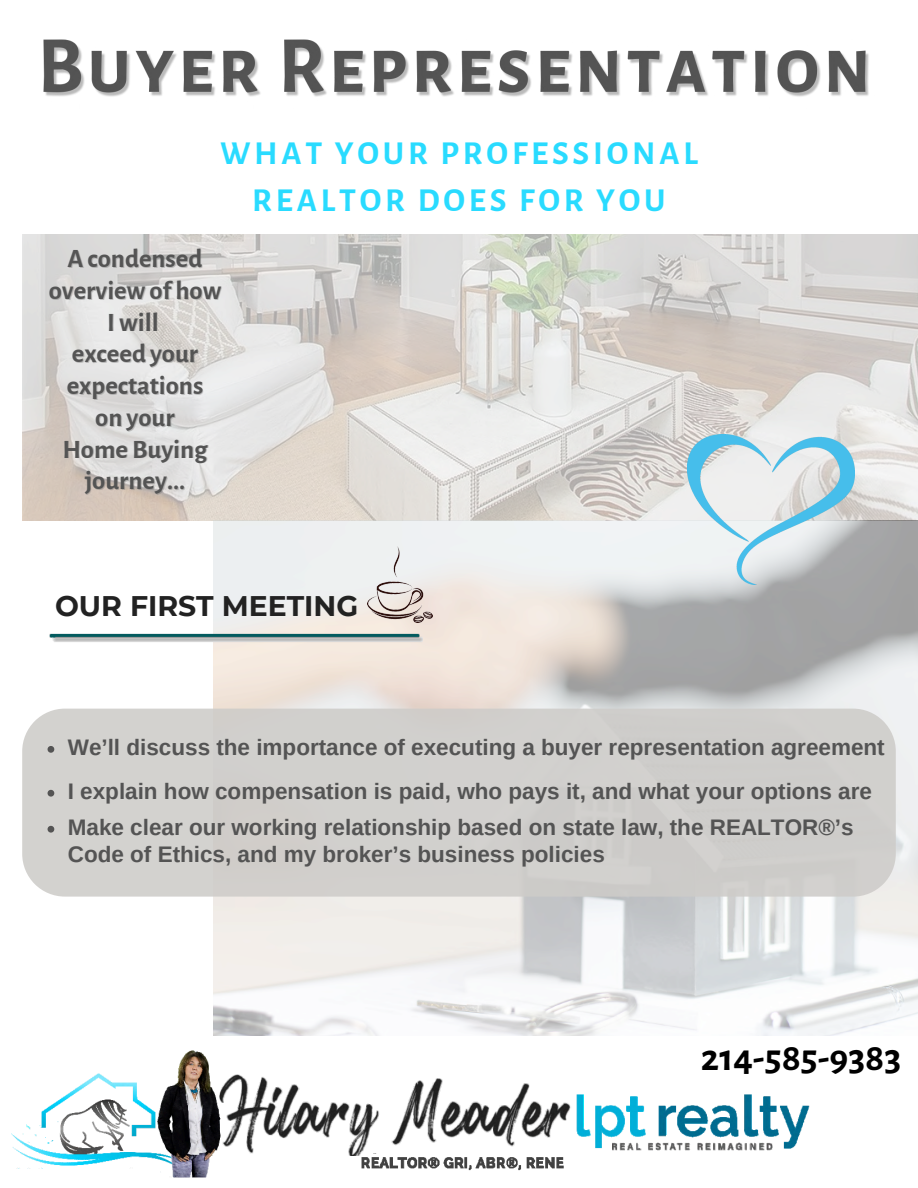
<style>
.page{position:relative;width:918px;height:1188px;background:#fff}
.page>*{position:absolute;margin:0;border:0;box-sizing:border-box;transform-origin:0 0}
.t1{font:700 39px "Alegreya Sans";color:#000}
.t2{font:700 33.6px/47px "Alegreya Sans";letter-spacing:.11em;color:#29dbff;text-align:center}
.t3{font:700 28.35px "Montserrat";color:#222}
.t4{font:700 26.55px/31.8px "Alegreya Sans";color:#545454;text-align:center}
.t5{font:700 22.5px/27px "Arimo";color:#545454}
</style>
<div class="page">
<img style="left:22px;top:234px;width:896px;height:287px">
<img style="left:214px;top:521px;width:704px;height:515px">
<div style="left:22px;top:709px;width:874px;height:188px;background:#d1d0cd"></div>
<svg style="left:48px;top:746px;width:6px;height:7px"></svg>
<svg style="left:48px;top:790px;width:6px;height:7px"></svg>
<svg style="left:48px;top:826px;width:6px;height:7px"></svg>
<img style="left:49px;top:623px;width:373px;height:25px">
<img style="left:367px;top:546px;width:65px;height:77px">
<img style="left:688px;top:434px;width:166px;height:151px">
<img style="left:43px;top:39px;width:826px;height:58px">
<img style="left:11px;top:1050px;width:799px;height:128px">
<p class="t2" style="left:220px;top:131px;width:479px">WHAT YOUR PROFESSIONAL<br>REALTOR DOES FOR YOU</p>
<p class="t4" style="left:68px;top:243px;width:136px">A condensed</p>
<p class="t4" style="left:49px;top:275px;width:174px">overviewof how</p>
<p class="t4" style="left:107px;top:307px;width:53px">Iwill</p>
<p class="t4" style="left:62px;top:338px;width:147px">exceed your expectations on your<br>Home Buying journey...</p>
<p class="t3" style="left:55px;top:588px;width:305px">OUR FIRST MEETING</p>
<h3 class="t5" style="left:68px;top:734px;width:818px">We’ll discuss the importance of executing a buyer representation agreement</h3>
<h5 class="t5" style="left:68px;top:778px;width:806px">I explain how compensation is paid, who pays it, and what your options are</h5>
<p class="t5" style="left:68px;top:814px;width:787px">Make clear our working relationship based on state law, the REALTOR®’s<br>Code of Ethics, and my broker’s business policies</p>
<h1 class="t1" style="left:701px;top:1039px;width:202px">214-585-9383</h1>
</div>
